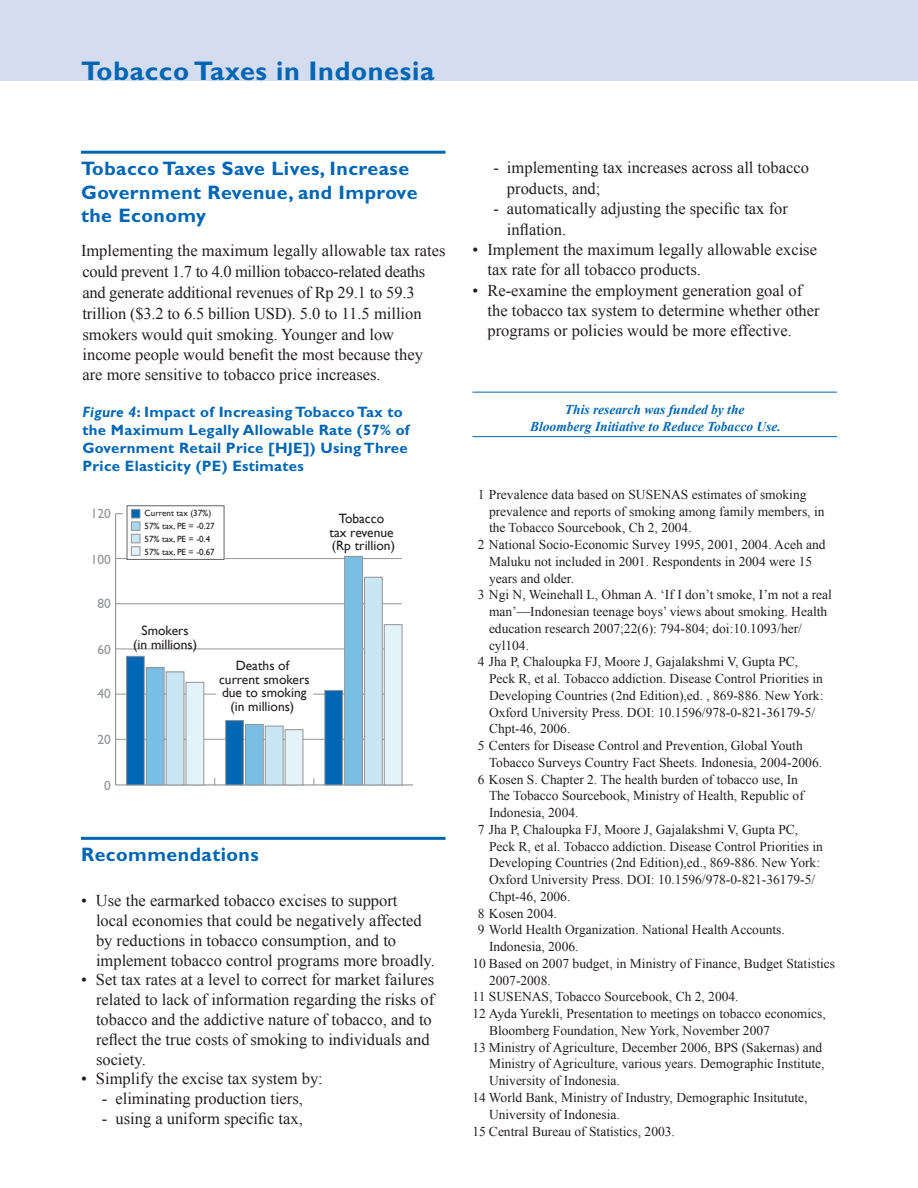
<style>
.page{position:relative;width:918px;height:1188px;background:#fff}
.page>*{position:absolute;margin:0;border:0;box-sizing:border-box;transform-origin:0 0}
.t1{font:700 27px "Gill Sans Std";letter-spacing:.025em;color:#0066b3}
.t2{font:700 19.5px/23.4px "Gill Sans Std";letter-spacing:.025em;color:#0066b3}
.t3{font:16.5px/19.8px "Times New Roman";color:#231f20}
.t4{font:700 15px/18px "Gill Sans Std";letter-spacing:.02em;color:#0066b3}
.Paragraph_Style_1{font:13.5px/16.8px "Times New Roman";color:#231f20}
.t5{font:13.5px/13.5px "Gill Sans";color:#231f20;text-align:center}
.bloomberg{font:italic 700 13.5px/16.8px "Times New Roman";color:#0066b3;text-align:center}
.t6{font:13.5px "Gill Sans Std";color:#939598}
.t7{font:9px/13px "Gill Sans";color:#231f20}
.s1{font-family:"Gill Sans";font-style:italic}
</style>
<div class="page">
<div style="left:0;top:0;width:918px;height:81px;background:#d4dcf0"></div>
<hr style="left:81px;top:151px;width:365px;height:3px;background:#0066b3">
<hr style="left:81px;top:837px;width:365px;height:3px;background:#0066b3">
<hr style="left:472px;top:392px;width:365px;height:1px;background:#0066b3">
<hr style="left:472px;top:436px;width:365px;height:1px;background:#0066b3">
<hr style="left:116px;top:649px;width:286px;height:1px;background:#939598">
<hr style="left:116px;top:604px;width:286px;height:1px;background:#939598">
<hr style="left:116px;top:558px;width:286px;height:1px;background:#939598">
<hr style="left:116px;top:694px;width:286px;height:1px;background:#939598">
<hr style="left:116px;top:739px;width:286px;height:1px;background:#939598">
<div style="left:216px;top:670px;width:97px;height:47px;background:#fff"></div>
<div style="left:127px;top:505px;width:97px;height:55px;border:1px solid #636366"></div>
<hr style="left:116px;top:784px;width:297px;height:2px;background:#939598">
<hr style="left:115px;top:514px;width:1px;height:271px;background:#939598">
<div style="left:186px;top:682px;width:18px;height:103px;background:#e4f2fa"></div>
<div style="left:186px;top:682px;width:18px;height:103px;border:1px solid #939598"></div>
<div style="left:166px;top:672px;width:18px;height:113px;background:#cae5f4"></div>
<div style="left:166px;top:672px;width:18px;height:113px;border:1px solid #939598"></div>
<div style="left:146px;top:668px;width:18px;height:117px;background:#78bee6"></div>
<div style="left:146px;top:667px;width:19px;height:118px;border:1px solid #939598"></div>
<div style="left:126px;top:656px;width:18px;height:129px;background:#0166b3"></div>
<div style="left:126px;top:656px;width:19px;height:129px;border:1px solid #939598"></div>
<div style="left:285px;top:730px;width:18px;height:55px;background:#e4f2fa"></div>
<div style="left:285px;top:729px;width:18px;height:56px;border:1px solid #939598"></div>
<div style="left:265px;top:726px;width:18px;height:59px;background:#cae5f4"></div>
<div style="left:265px;top:726px;width:19px;height:59px;border:1px solid #939598"></div>
<div style="left:245px;top:724px;width:18px;height:61px;background:#7abee4"></div>
<div style="left:245px;top:724px;width:19px;height:61px;border:1px solid #939598"></div>
<div style="left:226px;top:721px;width:17px;height:64px;background:#0166b3"></div>
<div style="left:225px;top:720px;width:19px;height:65px;border:1px solid #939598"></div>
<div style="left:384px;top:625px;width:18px;height:160px;background:#e4f2fa"></div>
<div style="left:384px;top:624px;width:18px;height:161px;border:1px solid #939598"></div>
<div style="left:364px;top:577px;width:18px;height:208px;background:#cae5f4"></div>
<div style="left:364px;top:577px;width:19px;height:208px;border:1px solid #939598"></div>
<div style="left:345px;top:556px;width:17px;height:229px;background:#7abee4"></div>
<div style="left:344px;top:556px;width:19px;height:229px;border:1px solid #939598"></div>
<div style="left:325px;top:690px;width:18px;height:95px;background:#0166b3"></div>
<div style="left:324px;top:690px;width:19px;height:95px;border:1px solid #939598"></div>
<div style="left:131px;top:509px;width:9px;height:9px;background:#0166b3"></div>
<div style="left:131px;top:509px;width:9px;height:9px;border:1px solid #939598"></div>
<div style="left:131px;top:522px;width:9px;height:8px;background:#aad5ee"></div>
<div style="left:131px;top:521px;width:9px;height:10px;border:1px solid #939598"></div>
<div style="left:131px;top:534px;width:9px;height:9px;background:#cae5f4"></div>
<div style="left:131px;top:534px;width:9px;height:9px;border:1px solid #939598"></div>
<div style="left:131px;top:547px;width:9px;height:8px;background:#e4f2fa"></div>
<div style="left:131px;top:546px;width:9px;height:10px;border:1px solid #939598"></div>
<h1 class="t1" style="left:81px;top:54px;width:355px">Tobacco Taxes in Indonesia</h1>
<p class="t2" style="left:81px;top:157px;width:338px">Tobacco Taxes Save Lives, Increase<br>Government Revenue, and Improve the Economy</p>
<p class="t3" style="left:81px;top:240px;width:366px;line-height:20.5px">Implementing the maximum legally allowable tax rates could prevent 1.7 to 4.0 million tobacco-related deaths and generate additional revenues of Rp 29.1 to 59.3 trillion ($3.2 to 6.5 billion USD). 5.0 to 11.5 million smokers would quit smoking. Younger and low<br>income people would benefit the most because they are more sensitive to tobacco price increases.</p>
<p class="t4" style="left:82px;top:403px;width:328px"><span class="s1">Figure 4</span>: Impact of Increasing Tobacco Tax to the Maximum Legally Allowable Rate (57% of Government Retail Price [HJE]) Using Three Price Elasticity (PE) Estimates</p>
<p class="t6" style="left:91px;top:506px;width:22px">120</p>
<p class="t6" style="left:91px;top:551px;width:22px">100</p>
<p class="t6" style="left:97px;top:595px;width:15px">80</p>
<p class="t6" style="left:97px;top:642px;width:15px">60</p>
<p class="t6" style="left:97px;top:686px;width:15px">40</p>
<p class="t6" style="left:97px;top:732px;width:15px">20</p>
<p class="t6" style="left:104px;top:777px;width:8px">0</p>
<p class="t7" style="left:145px;top:506px;width:72px">Current tax (37%)<br>57% tax, PE = -0.27<br>57% tax, PE = -0.4<br>57% tax, PE = -0.67</p>
<p class="t5" style="left:330px;top:512px;width:67px">Tobacco tax revenue (Rp trillion)</p>
<p class="t5" style="left:133px;top:624px;width:65px">Smokers (in millions)</p>
<p class="t5" style="left:219px;top:659px;width:92px">Deaths of current smokers due to smoking (in millions)</p>
<p class="t2" style="left:81px;top:843px;width:179px">Recommendations</p>
<p class="t3" style="left:96px;top:891px;width:340px;text-indent:-15px">• Use the earmarked tobacco excises to support<br>local economies that could be negatively affected by reductions in tobacco consumption, and to implement tobacco control programs more broadly.</p>
<p class="t3" style="left:96px;top:970px;width:340px;text-indent:-15px">• Set tax rates at a level to correct for market failures related to lack of information regarding the risks of tobacco and the addictive nature of tobacco, and to reflect the true costs of smoking to individuals and society.</p>
<p class="t3" style="left:81px;top:1069px;width:243px">• Simplify the excise tax system by:</p>
<p class="t3" style="left:102px;top:1089px;width:202px">- eliminating production tiers,</p>
<p class="t3" style="left:102px;top:1108px;width:202px">- using a uniform specific tax,</p>
<p class="t3" style="left:507px;top:157px;width:303px;line-height:20.4px;text-indent:-13px">- implementing tax increases across all tobacco products, and;</p>
<p class="t3" style="left:507px;top:198px;width:282px;line-height:20.4px;text-indent:-13px">- automatically adjusting the specific tax for inflation.</p>
<p class="t3" style="left:488px;top:239px;width:331px;line-height:20.4px;text-indent:-15px">• Implement the maximum legally allowable excise tax rate for all tobacco products.</p>
<p class="t3" style="left:488px;top:280px;width:334px;line-height:20.4px;text-indent:-15px">• Re-examine the employment generation goal of the tobacco tax system to determine whether other programs or policies would be more effective.</p>
<p class="bloomberg" style="left:530px;top:401px;width:252px">This research was funded by the<br>Bloomberg Initiative to Reduce Tobacco Use.</p>
<p class="Paragraph_Style_1" style="left:489px;top:486px;width:337px;text-indent:-11px">1 Prevalence data based on SUSENAS estimates of smoking prevalence and reports of smoking among family members, in the Tobacco Sourcebook, Ch 2, 2004.</p>
<p class="Paragraph_Style_1" style="left:489px;top:536px;width:338px;text-indent:-11px">2 National Socio-Economic Survey 1995, 2001, 2004. Aceh and<br>Maluku not included in 2001. Respondents in 2004 were 15 years and older.</p>
<p class="Paragraph_Style_1" style="left:489px;top:586px;width:344px;text-indent:-11px">3 Ngi N, Weinehall L, Ohman A. ‘If I don’t smoke, I’m not a real man’—Indonesian teenage boys’ views about smoking. Health education research 2007;22(6): 794-804; doi:10.1093/her/ cyl104.</p>
<p class="Paragraph_Style_1" style="left:489px;top:653px;width:336px;text-indent:-11px">4 Jha P, Chaloupka FJ, Moore J, Gajalakshmi V, Gupta PC, Peck R, et al. Tobacco addiction. Disease Control Priorities in Developing Countries (2nd Edition),ed. , 869-886. New York:<br>Oxford University Press. DOI: 10.1596/978-0-821-36179-5/ Chpt-46, 2006.</p>
<p class="Paragraph_Style_1" style="left:489px;top:737px;width:335px;text-indent:-11px">5 Centers for Disease Control and Prevention, Global Youth<br>Tobacco Surveys Country Fact Sheets. Indonesia, 2004-2006.</p>
<p class="Paragraph_Style_1" style="left:489px;top:771px;width:316px;text-indent:-11px">6 Kosen S. Chapter 2. The health burden of tobacco use, In<br>The Tobacco Sourcebook, Ministry of Health, Republic of<br>Indonesia, 2004.</p>
<p class="Paragraph_Style_1" style="left:489px;top:821px;width:336px;text-indent:-11px">7 Jha P, Chaloupka FJ, Moore J, Gajalakshmi V, Gupta PC, Peck R, et al. Tobacco addiction. Disease Control Priorities in Developing Countries (2nd Edition),ed., 869-886. New York:<br>Oxford University Press. DOI: 10.1596/978-0-821-36179-5/ Chpt-46, 2006.</p>
<p class="Paragraph_Style_1" style="left:478px;top:905px;width:81px">8 Kosen 2004.</p>
<p class="Paragraph_Style_1" style="left:489px;top:921px;width:297px;text-indent:-11px">9 World Health Organization. National Health Accounts.<br>Indonesia, 2006.</p>
<p class="Paragraph_Style_1" style="left:489px;top:955px;width:348px;text-indent:-16px">10 Based on 2007 budget, in Ministry of Finance, Budget Statistics<br>2007-2008.</p>
<p class="Paragraph_Style_1" style="left:472px;top:988px;width:268px">11 SUSENAS, Tobacco Sourcebook, Ch 2, 2004.</p>
<p class="Paragraph_Style_1" style="left:489px;top:1005px;width:338px;text-indent:-16px">12 Ayda Yurekli, Presentation to meetings on tobacco economics,<br>Bloomberg Foundation, New York, November 2007</p>
<p class="Paragraph_Style_1" style="left:489px;top:1039px;width:337px;text-indent:-16px">13 Ministry of Agriculture, December 2006, BPS (Sakernas) and<br>Ministry of Agriculture, various years. Demographic Institute,<br>University of Indonesia.</p>
<p class="Paragraph_Style_1" style="left:489px;top:1089px;width:320px;text-indent:-16px">14 World Bank, Ministry of Industry, Demographic Insitutute,<br>University of Indonesia.</p>
<p class="Paragraph_Style_1" style="left:472px;top:1122px;width:204px">15 Central Bureau of Statistics, 2003.</p>
</div>
